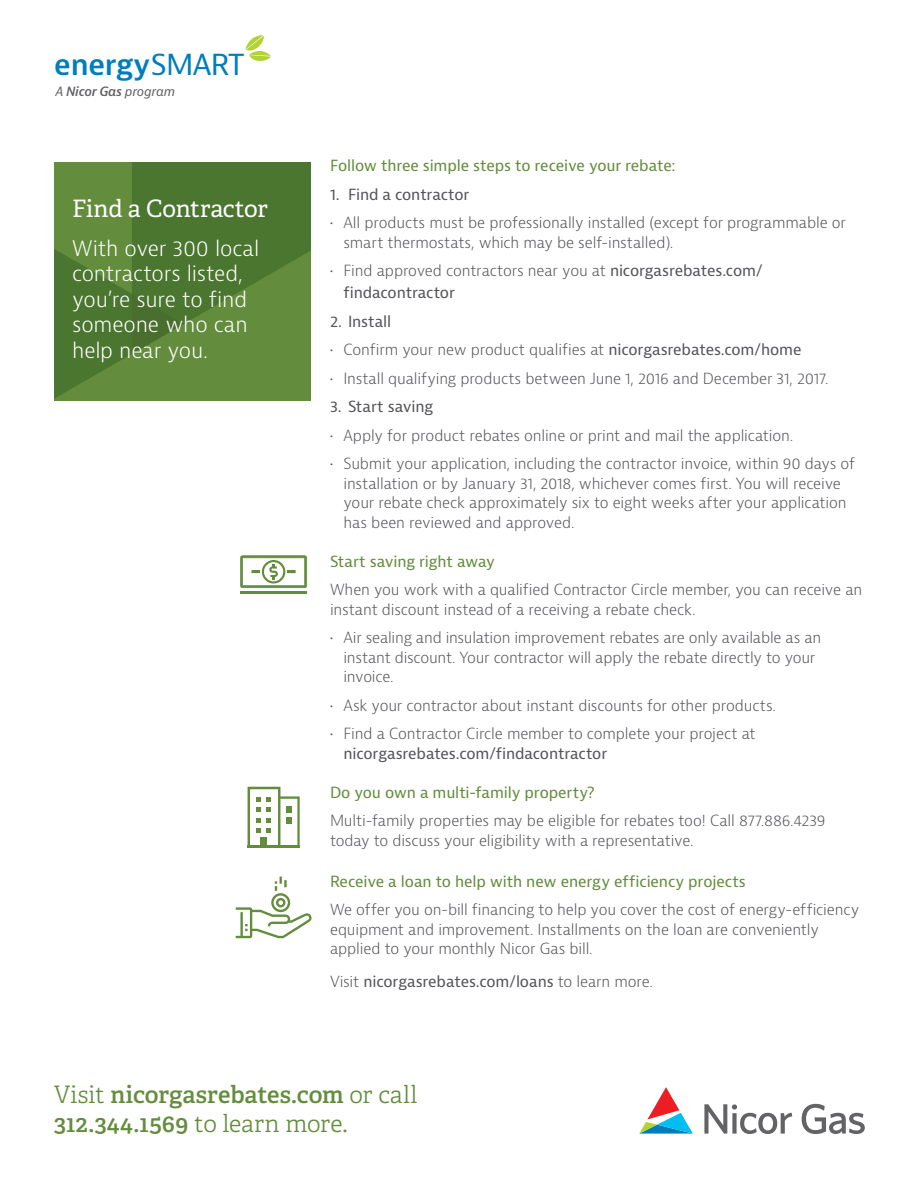
<style>
.page{position:relative;width:918px;height:1188px;background:#fff}
.page>*{position:absolute;margin:0;border:0;box-sizing:border-box;transform-origin:0 0}
.t1{font:600 28.2px "Bernina Sans";letter-spacing:-.01em;color:#007dbb}
.t2{font:600 24px/28.8px "Adelle";color:#638d3d}
.t3{font:24px "Adelle";letter-spacing:-.015em;color:#fff}
.t4{font:300 21px/25.5px "Bernina Sans";letter-spacing:-.01em;color:#fff}
.t5{font:300 15px/19.5px "Bernina Sans";letter-spacing:-.01em;color:#55565a}
.t6{font:15px/21.6px "Bernina Sans";letter-spacing:-.01em;color:#55565a}
.t7{font:15px "Bernina Sans";letter-spacing:-.01em;color:#638d3d}
.t8{font:italic 12.45px "Bernina Sans";letter-spacing:-.02em;color:#636366}
.s1{font-weight:400}
.s2{font-weight:600}
.s3{font-weight:300}
</style>
<div class="page">
<svg style="left:54px;top:162px;width:257px;height:238px;background:#558035"></svg>
<svg style="left:248px;top:787px;width:52px;height:61px"></svg>
<svg style="left:236px;top:877px;width:76px;height:61px"></svg>
<hr style="left:240px;top:591px;width:67px;height:3px;background:#638d3d">
<svg style="left:240px;top:555px;width:67px;height:33px"></svg>
<svg style="left:639px;top:1087px;width:54px;height:47px"></svg>
<svg style="left:704px;top:1104px;width:161px;height:30px"></svg>
<svg style="left:246px;top:35px;width:25px;height:26px"></svg>
<h1 class="t1" style="left:54px;top:47px;width:192px">energy<span class="s1">SMART</span></h1>
<p class="t8" style="left:55px;top:83px;width:121px">A <span class="s2">Nicor Gas</span> program</p>
<h2 class="t3" style="left:72px;top:194px;width:197px">Find a Contractor</h2>
<h3 class="t4" style="left:72px;top:236px;width:189px">With over 300 local contractors listed, you’re sure to find someone who can help near you.</h3>
<p class="t7" style="left:330px;top:156px;width:347px">Follow three simple steps to receive your rebate:</p>
<p class="t6" style="left:330px;top:184px;width:141px">1. Find a contractor</p>
<p class="t5" style="left:344px;top:213px;width:504px;text-indent:-14px">• All products must be professionally installed (except for programmable or smart thermostats, which may be self-installed).</p>
<p class="t6" style="left:344px;top:260px;width:421px;text-indent:-14px"><span class="s3">• Find approved contractors near you at</span> nicorgasrebates.com/ findacontractor</p>
<p class="t6" style="left:330px;top:311px;width:63px">2. Install</p>
<p class="t5" style="left:330px;top:340px;width:473px">• Confirm your new product qualifies at <span class="s1">nicorgasrebates.com/home</span></p>
<p class="t5" style="left:330px;top:369px;width:500px">• Install qualifying products between June 1, 2016 and December 31, 2017.</p>
<p class="t6" style="left:330px;top:396px;width:105px">3. Start saving</p>
<p class="t5" style="left:330px;top:426px;width:465px">• Apply for product rebates online or print and mail the application.</p>
<p class="t5" style="left:344px;top:454px;width:513px;text-indent:-14px">• Submit your application, including the contractor invoice, within 90 days of installation or by January 31, 2018, whichever comes first. You will receive your rebate check approximately six to eight weeks after your application has been reviewed and approved.</p>
<p class="t7" style="left:330px;top:551px;width:166px">Start saving right away</p>
<p class="t5" style="left:330px;top:580px;width:534px">When you work with a qualified Contractor Circle member, you can receive an instant discount instead of a receiving a rebate check.</p>
<p class="t5" style="left:344px;top:628px;width:479px;text-indent:-14px">• Air sealing and insulation improvement rebates are only available as an instant discount. Your contractor will apply the rebate directly to your invoice.</p>
<p class="t5" style="left:330px;top:696px;width:447px">• Ask your contractor about instant discounts for other products.</p>
<p class="t5" style="left:330px;top:724px;width:427px">• Find a Contractor Circle member to complete your project at</p>
<p class="t6" style="left:344px;top:743px;width:265px">nicorgasrebates.com/findacontractor</p>
<p class="t7" style="left:330px;top:782px;width:266px">Do you own a multi-family property?</p>
<p class="t5" style="left:330px;top:811px;width:497px">Multi-family properties may be eligible for rebates too! Call 877.886.4239 today to discuss your eligibility with a representative.</p>
<p class="t7" style="left:330px;top:871px;width:417px">Receive a loan to help with new energy efficiency projects</p>
<p class="t5" style="left:330px;top:900px;width:531px">We offer you on-bill financing to help you cover the cost of energy-efficiency equipment and improvement. Installments on the loan are conveniently applied to your monthly Nicor Gas bill.</p>
<p class="t6" style="left:330px;top:971px;width:325px"><span class="s3">Visit</span> nicorgasrebates.com/loans <span class="s3">to learn more.</span></p>
<h2 class="t2" style="left:54px;top:1081px;width:365px"><span class="s3">Visit</span> nicorgasrebates.com <span class="s3">or call<br></span>312.344.1569 <span class="s3">to learn more.</span></h2>
</div>
